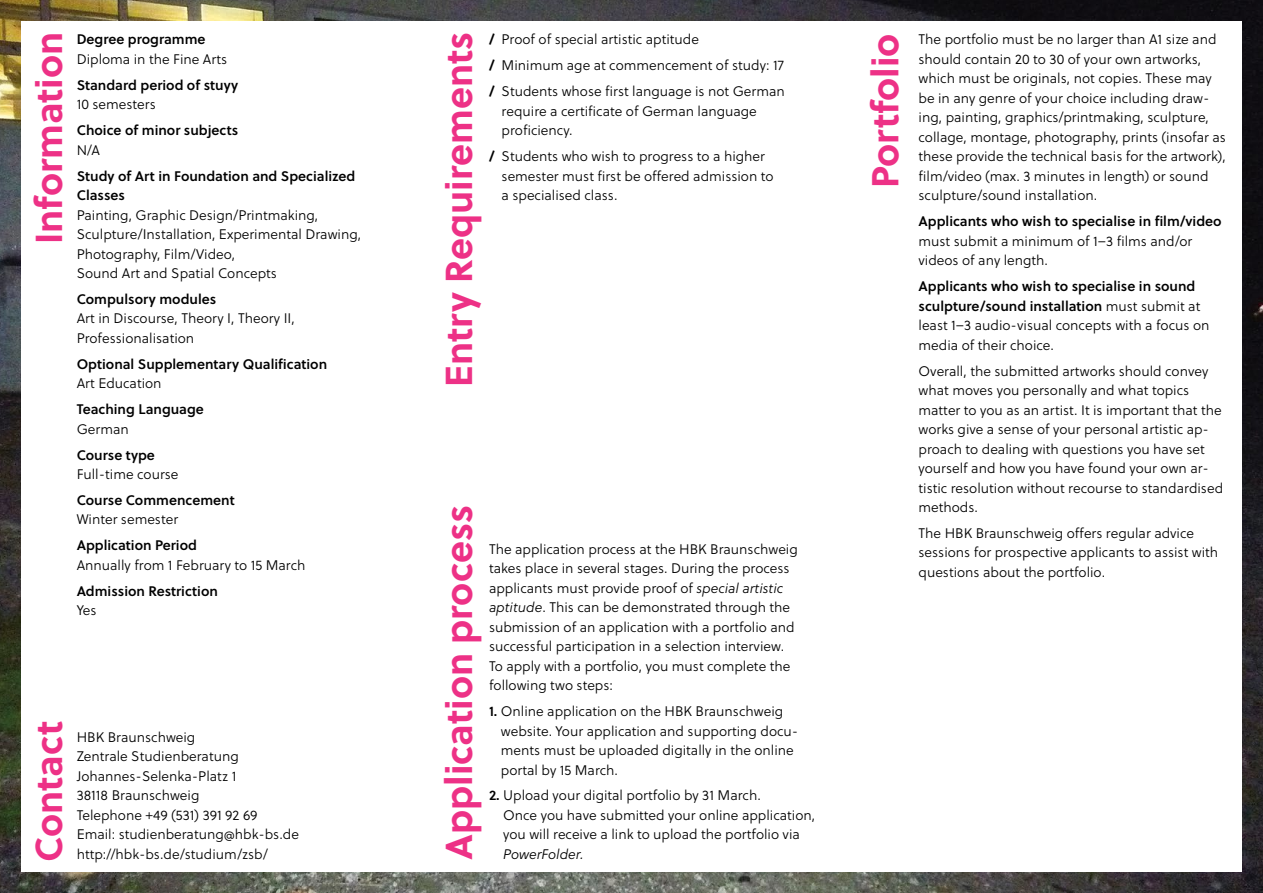
<style>
.page{position:relative;width:1263px;height:893px;background:#fff}
.page>*{position:absolute;margin:0;border:0;box-sizing:border-box;transform-origin:0 0}
.H_3_gekippt{font:700 37.5px "Soleil";color:#ed3186}
.fließtext{font:300 13.8px/19.5px "Soleil";color:#000}
.fließtext-2{font:13.8px/19.5px "Soleil Sb";color:#000}
.s1{font-family:"Soleil Sb";font-weight:400}
.s2{font-family:"Soleil";font-weight:300}
.s3{font-weight:700}
.s4{font-family:"Soleil Lt";font-weight:400;font-style:italic}
</style>
<div class="page">
<img style="left:0;top:0;width:1263px;height:893px">
<div style="left:21px;top:21px;width:1221px;height:851px;background:#fff"></div>
<p class="H_3_gekippt" style="left:20px;top:244px;width:214px;rotate:-90deg">Information</p>
<p class="fließtext" style="left:77px;top:30px;width:152px"><span class="s1">Degree programme<br></span>Diploma in the Fine Arts</p>
<p class="fließtext-2" style="left:77px;top:75px;width:163px">Standard period of stuyy<br><span class="s2">10 semesters</span></p>
<p class="fließtext-2" style="left:77px;top:120px;width:163px">Choice of minor subjects<br><span class="s2">N/A</span></p>
<p class="fließtext" style="left:77px;top:166px;width:286px"><span class="s1">Study of Art in Foundation and Specialized Classes<br></span>Painting, Graphic Design/Printmaking, Sculpture/Installation, Experimental Drawing, Photography, Film/Video,<br>Sound Art and Spatial Concepts</p>
<p class="fließtext" style="left:77px;top:289px;width:220px"><span class="s1">Compulsory modules<br></span>Art in Discourse, Theory I, Theory II,<br>Professionalisation</p>
<p class="fließtext-2" style="left:77px;top:354px;width:252px">Optional Supplementary Qualification<br><span class="s2">Art Education</span></p>
<p class="fließtext-2" style="left:77px;top:399px;width:129px">Teaching Language<br><span class="s2">German</span></p>
<p class="fließtext" style="left:77px;top:445px;width:103px"><span class="s1">Course type<br></span>Full-time course</p>
<p class="fließtext-2" style="left:77px;top:490px;width:160px">Course Commencement<br><span class="s2">Winter semester</span></p>
<p class="fließtext" style="left:77px;top:536px;width:230px"><span class="s1">Application Period<br></span>Annually from 1 February to 15 March</p>
<p class="fließtext-2" style="left:77px;top:580px;width:143px">Admission Restriction<br><span class="s2">Yes</span></p>
<p class="H_3_gekippt" style="left:20px;top:862px;width:142px;rotate:-90deg">Contact</p>
<p class="fließtext" style="left:77px;top:727px;width:224px">HBK Braunschweig<br>Zentrale Studienberatung<br>Johannes-Selenka-Platz 1<br>38118 Braunschweig<br>Telephone +49 (531) 391 92 69<br>Email: studienberatung@hbk-bs.de</p>
<p class="fließtext" style="left:77px;top:844px;width:193px">http://hbk-bs.de/studium/zsb/</p>
<p class="H_3_gekippt" style="left:430px;top:387px;width:356px;rotate:-90deg">Entry Requirements</p>
<p class="fließtext" style="left:489px;top:30px;width:211px"><span class="s3">/</span> Proof of special artistic aptitude</p>
<p class="fließtext" style="left:489px;top:56px;width:296px"><span class="s3">/</span> Minimum age at commencement of study: 17</p>
<p class="fließtext" style="left:502px;top:81px;width:285px;text-indent:-13px"><span class="s3">/</span> Students whose first language is not German require a certificate of German language proficiency.</p>
<p class="fließtext" style="left:502px;top:146px;width:274px;text-indent:-13px"><span class="s3">/</span> Students who wish to progress to a higher semester must first be offered admission to a specialised class.</p>
<p class="H_3_gekippt" style="left:430px;top:860px;width:356px;rotate:-90deg">Application process</p>
<p class="fließtext" style="left:489px;top:539px;width:310px">The application process at the HBK Braunschweig takes place in several stages. During the process applicants must provide proof of <span class="s4">special artistic aptitude</span>. This can be demonstrated through the submission of an application with a portfolio and successful participation in a selection interview.<br>To apply with a portfolio, you must complete the following two steps:</p>
<p class="fließtext" style="left:501px;top:701px;width:299px;text-indent:-12px"><span class="s1">1.</span> Online application on the HBK Braunschweig website. Your application and supporting docu&shy;ments must be uploaded digitally in the online portal by 15 March.</p>
<p class="fließtext" style="left:503px;top:786px;width:314px;text-indent:-14px"><span class="s1">2.</span> Upload your digital portfolio by 31 March.<br>Once you have submitted your online application, you will receive a link to upload the portfolio via <span class="s4">PowerFolder.</span></p>
<p class="H_3_gekippt" style="left:856px;top:188px;width:156px;rotate:-90deg">Portfolio</p>
<p class="fließtext" style="left:918px;top:30px;width:309px">The portfolio must be no larger than A1 size and should contain 20 to 30 of your own artworks, which must be originals, not copies. These may be in any genre of your choice including draw&shy;ing, painting, graphics/printmaking, sculpture, collage, montage, photography, prints (insofar as these provide the technical basis for the artwork), film/video (max. 3 minutes in length) or sound sculpture/sound installation.</p>
<p class="fließtext" style="left:918px;top:212px;width:305px"><span class="s1">Applicants who wish to specialise in film/video </span>must submit a minimum of 1–3 films and/or videos of any length.</p>
<p class="fließtext" style="left:918px;top:276px;width:292px"><span class="s1">Applicants who wish to specialise in sound sculpture/sound installation</span> must submit at least 1–3 audio-visual concepts with a focus on media of their choice.</p>
<p class="fließtext" style="left:918px;top:361px;width:306px">Overall, the submitted artworks should convey what moves you personally and what topics matter to you as an artist. It is important that the works give a sense of your personal artistic ap&shy;proach to dealing with questions you have set yourself and how you have found your own ar&shy;tistic resolution without recourse to standardised methods.</p>
<p class="fließtext" style="left:918px;top:523px;width:301px">The HBK Braunschweig offers regular advice sessions for prospective applicants to assist with questions about the portfolio.</p>
</div>
